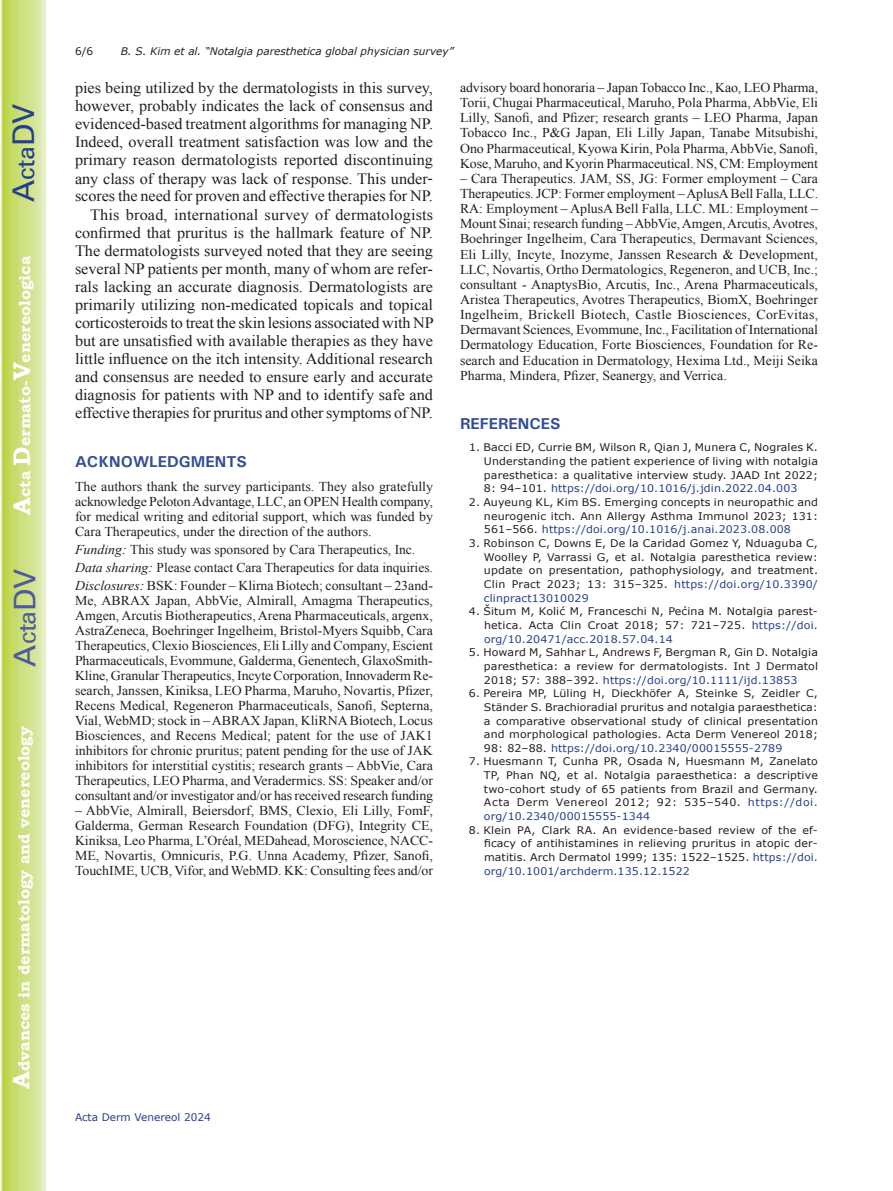
<style>
.page{position:relative;width:893px;height:1191px;background:#fff}
.page>*{position:absolute;margin:0;border:0;box-sizing:border-box;transform-origin:0 0}
.t1{font:30px "Univers";color:#4d5a9e}
.t2{font:30px "Univers";color:#253f8e}
.t3{font:15.75px/18px "Times New Roman";color:#231f20;text-align:right}
.t4{font:700 15.75px "Bookman Old Style";color:#fff}
.t5{font:700 15.75px "Univers";color:#324f95}
.t6{font:13.5px/15px "Times New Roman";color:#231f20;text-align:justify}
.t7{font:10.5px/13.6px "Verdana";letter-spacing:.01em;color:#231f20;text-align:justify;scale:1.05 1}
.t8{font:italic 10.5px "Verdana";color:#231f20}
.t9{font:10.5px "Verdana";color:#253f8e}
.t10{font:10.5px "Verdana";letter-spacing:.01em;color:#231f20}
.s1{font-size:24px}
.s2{font-style:italic}
.s3{color:#253f8e}
</style>
<div class="page">
<svg style="left:1px;top:0;width:45px;height:1191px;background:#cfe084"></svg>
<h1 class="t2" style="left:6px;top:202px;width:100px;rotate:-90deg">A<span class="s1">cta</span>DV</h1>
<p class="t4" style="left:15px;top:515px;width:260px;rotate:-90deg"><span class="s1">A</span>cta <span class="s1">D</span>ermato-<span class="s1">V</span>enereologica</p>
<h1 class="t1" style="left:7px;top:666px;width:100px;rotate:-90deg">A<span class="s1">cta</span>DV</h1>
<p class="t4" style="left:15px;top:1088px;width:364px;rotate:-90deg"><span class="s1">A</span>dvances in dermatology and venereology</p>
<p class="t10" style="left:75px;top:44px;width:20px">6/6</p>
<p class="t8" style="left:121px;top:44px;width:334px">B. S. Kim et al. “Notalgia paresthetica global physician survey”</p>
<p class="t3" style="left:75px;top:79px;width:360px">pies being utilized by the dermatologists in this survey, however, probably indicates the lack of consensus and evidenced-based treatment algorithms for managing NP.<br>Indeed, overall treatment satisfaction was low and the primary reason dermatologists reported discontinuing any class of therapy was lack of response. This under&shy;scores the need for proven and effective therapies for NP.<br>This broad, international survey of dermatologists confirmed that pruritus is the hallmark feature of NP.<br>The dermatologists surveyed noted that they are seeing several NP patients per month, many of whom are refer&shy;rals lacking an accurate diagnosis. Dermatologists are primarily utilizing non-medicated topicals and topical corticosteroids to treat the skin lesions associated with NP but are unsatisfied with available therapies as they have little influence on the itch intensity. Additional research and consensus are needed to ensure early and accurate diagnosis for patients with NP and to identify safe and effective therapies for pruritus and other symptoms of NP.</p>
<p class="t5" style="left:75px;top:451px;width:174px">ACKNOWLEDGMENTS</p>
<p class="t6" style="left:75px;top:478px;width:360px">The authors thank the survey participants. They also gratefully acknowledge Peloton Advantage, LLC, an OPEN Health company, for medical writing and editorial support, which was funded by Cara Therapeutics, under the direction of the authors.</p>
<p class="t6" style="left:75px;top:540px;width:359px;line-height:18px;text-align:left"><span class="s2">Funding:</span> This study was sponsored by Cara Therapeutics, Inc.<br><span class="s2">Data sharing:</span> Please contact Cara Therapeutics for data inquiries.<br><span class="s2">Disclosures:</span> BSK: Founder – Klirna Biotech; consultant – 23and-</p>
<p class="t6" style="left:75px;top:592px;width:360px">Me, ABRAX Japan, AbbVie, Almirall, Amagma Therapeutics, Amgen, Arcutis Biotherapeutics, Arena Pharmaceuticals, argenx, AstraZeneca, Boehringer Ingelheim, Bristol-Myers Squibb, Cara Therapeutics, Clexio Biosciences, Eli Lilly and Company, Escient Pharmaceuticals, Evommune, Galderma, Genentech, GlaxoSmith-Kline, Granular Therapeutics, Incyte Corporation, Innovaderm Re&shy;search, Janssen, Kiniksa, LEO Pharma, Maruho, Novartis, Pfizer, Recens Medical, Regeneron Pharmaceuticals, Sanofi, Septerna, Vial, WebMD; stock in – ABRAX Japan, KliRNA Biotech, Locus Biosciences, and Recens Medical; patent for the use of JAK1 inhibitors for chronic pruritus; patent pending for the use of JAK inhibitors for interstitial cystitis; research grants – AbbVie, Cara Therapeutics, LEO Pharma, and Veradermics. SS: Speaker and/or consultant and/or investigator and/or has received research funding</p>
<p class="t6" style="left:75px;top:802px;width:360px">– AbbVie, Almirall, Beiersdorf, BMS, Clexio, Eli Lilly, FomF, Galderma, German Research Foundation (DFG), Integrity CE, Kiniksa, Leo Pharma, L’Oréal, MEDahead, Moroscience, NACC-ME, Novartis, Omnicuris, P.G. Unna Academy, Pfizer, Sanofi, TouchIME, UCB, Vifor, and WebMD. KK: Consulting fees and/or</p>
<p class="t6" style="left:460px;top:80px;width:360px">advisory board honoraria – Japan Tobacco Inc., Kao, LEO Pharma, Torii, Chugai Pharmaceutical, Maruho, Pola Pharma, AbbVie, Eli Lilly, Sanofi, and Pfizer; research grants – LEO Pharma, Japan Tobacco Inc., P&amp;G Japan, Eli Lilly Japan, Tanabe Mitsubishi, Ono Pharmaceutical, Kyowa Kirin, Pola Pharma, AbbVie, Sanofi, Kose, Maruho, and Kyorin Pharmaceutical. NS, CM: Employment</p>
<p class="t6" style="left:460px;top:170px;width:360px">– Cara Therapeutics. JAM, SS, JG: Former employment – Cara Therapeutics. JCP: Former employment – AplusA Bell Falla, LLC.<br>RA: Employment – AplusA Bell Falla, LLC. ML: Employment – Mount Sinai; research funding – AbbVie, Amgen, Arcutis, Avotres, Boehringer Ingelheim, Cara Therapeutics, Dermavant Sciences, Eli Lilly, Incyte, Inozyme, Janssen Research &amp; Development, LLC, Novartis, Ortho Dermatologics, Regeneron, and UCB, Inc.; consultant - AnaptysBio, Arcutis, Inc., Arena Pharmaceuticals, Aristea Therapeutics, Avotres Therapeutics, BiomX, Boehringer Ingelheim, Brickell Biotech, Castle Biosciences, CorEvitas, Dermavant Sciences, Evommune, Inc., Facilitation of International Dermatology Education, Forte Biosciences, Foundation for Re&shy;search and Education in Dermatology, Hexima Ltd., Meiji Seika Pharma, Mindera, Pfizer, Seanergy, and Verrica.</p>
<p class="t5" style="left:460px;top:413px;width:102px">REFERENCES</p>
<p class="t7" style="left:484px;top:441px;width:320px;text-indent:-15px">1. Bacci ED, Currie BM, Wilson R, Qian J, Munera C, Nograles K.<br>Understanding the patient experience of living with notalgia paresthetica: a qualitative interview study. JAAD Int 2022; 8: 94–101. <span class="s3">https://doi.org/10.1016/j.jdin.2022.04.003</span></p>
<p class="t7" style="left:484px;top:495px;width:320px;text-indent:-15px">2. Auyeung KL, Kim BS. Emerging concepts in neuropathic and neurogenic itch. Ann Allergy Asthma Immunol 2023; 131:<br>561–566. <span class="s3">https://doi.org/10.1016/j.anai.2023.08.008</span></p>
<p class="t7" style="left:484px;top:536px;width:320px;text-indent:-15px">3. Robinson C, Downs E, De la Caridad Gomez Y, Nduaguba C, Woolley P, Varrassi G, et al. Notalgia paresthetica review: update on presentation, pathophysiology, and treatment.<br>Clin Pract 2023; 13: 315–325. <span class="s3">https://doi.org/10.3390/ clinpract13010029</span></p>
<p class="t7" style="left:484px;top:605px;width:320px;text-indent:-15px">4. Šitum M, Kolić M, Franceschi N, Pećina M. Notalgia parest&shy;hetica. Acta Clin Croat 2018; 57: 721–725. <span class="s3">https://doi. org/10.20471/acc.2018.57.04.14</span></p>
<p class="t7" style="left:484px;top:646px;width:320px;text-indent:-15px">5. Howard M, Sahhar L, Andrews F, Bergman R, Gin D. Notalgia paresthetica: a review for dermatologists. Int J Dermatol 2018; 57: 388–392. <span class="s3">https://doi.org/10.1111/ijd.13853</span></p>
<p class="t7" style="left:484px;top:686px;width:320px;text-indent:-15px">6. Pereira MP, Lüling H, Dieckhöfer A, Steinke S, Zeidler C, Ständer S. Brachioradial pruritus and notalgia paraesthetica: a comparative observational study of clinical presentation and morphological pathologies. Acta Derm Venereol 2018; 98: 82–88. <span class="s3">https://doi.org/10.2340/00015555-2789</span></p>
<p class="t7" style="left:484px;top:755px;width:320px;text-indent:-15px">7. Huesmann T, Cunha PR, Osada N, Huesmann M, Zanelato TP, Phan NQ, et al. Notalgia paraesthetica: a descriptive two-cohort study of 65 patients from Brazil and Germany.<br>Acta Derm Venereol 2012; 92: 535–540. <span class="s3">https://doi. org/10.2340/00015555-1344</span></p>
<p class="t7" style="left:484px;top:823px;width:320px;text-indent:-15px">8. Klein PA, Clark RA. An evidence-based review of the ef&shy;ficacy of antihistamines in relieving pruritus in atopic der&shy;matitis. Arch Dermatol 1999; 135: 1522–1525. <span class="s3">https://doi. org/10.1001/archderm.135.12.1522</span></p>
<p class="t9" style="left:75px;top:1110px;width:137px">Acta Derm Venereol 2024</p>
</div>
